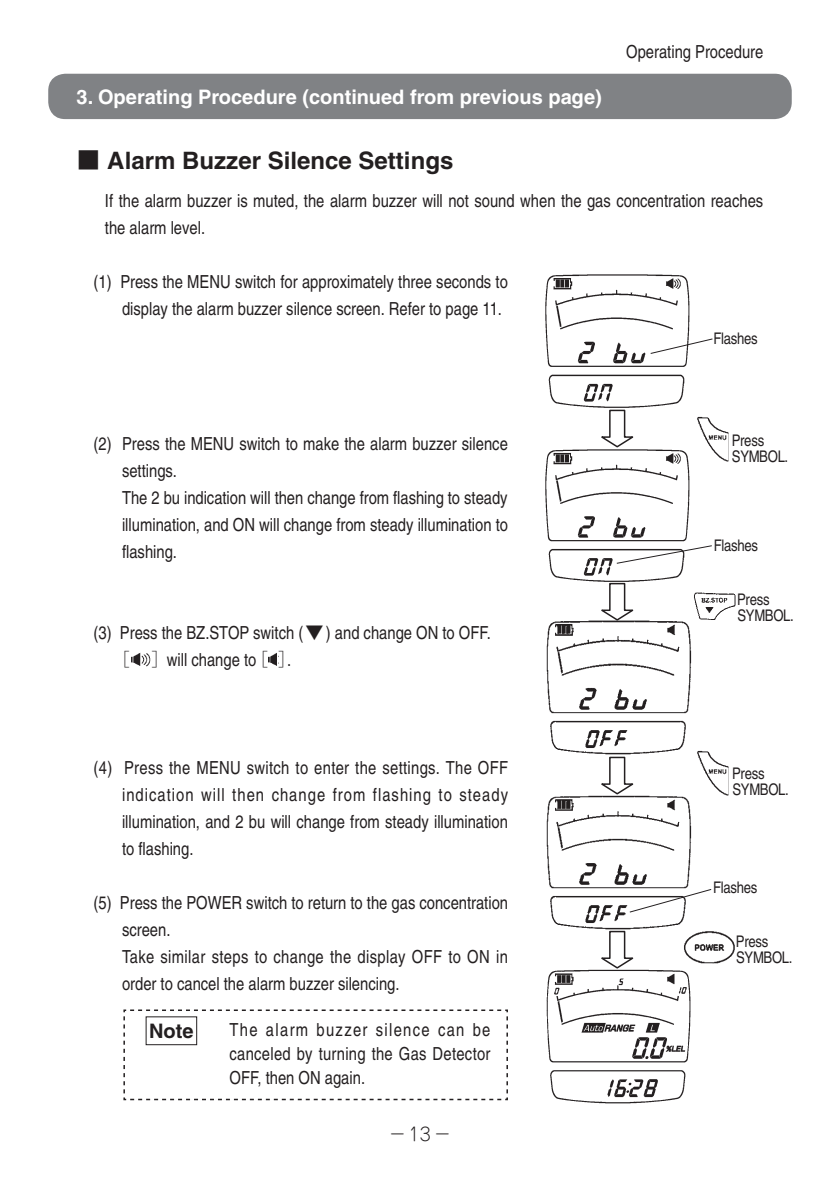
<style>
.page{position:relative;width:840px;height:1191px;background:#fff}
.page>*{position:absolute;margin:0;border:0;box-sizing:border-box;transform-origin:0 0}
.t1{font:700 24px "Helvetica";color:#231f20}
.t2{font:700 20px "Helvetica";color:#fff}
.t3{font:700 20px "Helvetica";color:#231f20}
.t4{font:condensed 18px/27px "Helvetica";color:#231f20}
.t5{font:300 18px "Jun 101 Pro";color:#231f20}
.t6{font:condensed 16px/16px "Helvetica";letter-spacing:-.02em;color:#231f20}
.s1{font-family:"Koz Go Pro";font-weight:800}
.s2{font-family:"Koz Go Pro";font-weight:800;font-stretch:normal}
.s3{font-family:"Koz Min Pro";font-stretch:normal}
</style>
<div class="page">
<img style="left:131px;top:652px;width:20px;height:15px">
<img style="left:268px;top:652px;width:9px;height:14px">
<div style="left:48px;top:74px;width:743px;height:45px;background:#808285;border-radius:17px"></div>
<svg style="left:123px;top:1009px;width:385px;height:92px"></svg>
<img style="left:546px;top:620px;width:146px;height:135px">
<img style="left:545px;top:274px;width:145px;height:134px">
<img style="left:545px;top:449px;width:145px;height:133px">
<svg style="left:601px;top:409px;width:33px;height:39px"></svg>
<svg style="left:596px;top:582px;width:41px;height:39px"></svg>
<svg style="left:601px;top:756px;width:33px;height:34px"></svg>
<svg style="left:601px;top:931px;width:33px;height:34px"></svg>
<img style="left:694px;top:592px;width:42px;height:28px">
<img style="left:546px;top:790px;width:146px;height:141px">
<img style="left:697px;top:750px;width:31px;height:45px">
<img style="left:697px;top:416px;width:31px;height:45px">
<img style="left:682px;top:930px;width:53px;height:33px">
<img style="left:546px;top:965px;width:145px;height:139px">
<svg style="left:649px;top:338px;width:63px;height:16px"></svg>
<svg style="left:616px;top:545px;width:96px;height:19px"></svg>
<svg style="left:629px;top:888px;width:82px;height:24px"></svg>
<p class="t2" style="left:77px;top:84px;width:526px">3. Operating Procedure (continued from previous page)</p>
<p class="t4" style="left:626px;top:38px;width:139px">Operating Procedure</p>
<h1 class="t1" style="left:77px;top:145px;width:378px"><span class="s1">■</span> Alarm Buzzer Silence Settings</h1>
<p class="t4" style="left:105px;top:187px;width:659px">If the alarm buzzer is muted, the alarm buzzer will not sound when the gas concentration reaches the alarm level.</p>
<p class="t4" style="left:122px;top:268px;width:387px;text-indent:-28px">(1) Press the MENU switch for approximately three seconds to display the alarm buzzer silence screen. Refer to page 11.</p>
<p class="t4" style="left:122px;top:430px;width:387px;text-indent:-28px">(2) Press the MENU switch to make the alarm buzzer silence settings.<br>The 2 bu indication will then change from flashing to steady illumination, and ON will change from steady illumination to flashing.</p>
<p class="t4" style="left:112px;top:619px;width:380px;text-indent:-18px">(3) Press the BZ.STOP switch (<span class="s2">▼</span>) and change ON to OFF.<span class="s3">［ ］</span>will change to<span class="s3">［］</span>.</p>
<p class="t4" style="left:122px;top:754px;width:387px;text-align:justify;text-indent:-28px">(4) Press the MENU switch to enter the settings. The OFF indication will then change from flashing to steady illumination, and 2 bu will change from steady illumination to flashing.</p>
<p class="t4" style="left:122px;top:889px;width:387px;text-indent:-28px">(5) Press the POWER switch to return to the gas concentration screen.<br>Take similar steps to change the display OFF to ON in order to cancel the alarm buzzer silencing.</p>
<p class="t3" style="left:149px;top:1018px;width:46px">Note</p>
<p class="t4" style="left:229px;top:1018px;width:262px;line-height:24px;text-align:justify">The alarm buzzer silence can be canceled by turning the Gas Detector OFF, then ON again.</p>
<p class="t5" style="left:388px;top:1120px;width:65px">−13−</p>
<p class="t6" style="left:713px;top:331px;width:46px">Flashes</p>
<p class="t6" style="left:731px;top:432px;width:58px">Press<br>SYMBOL.</p>
<p class="t6" style="left:713px;top:537px;width:46px">Flashes</p>
<p class="t6" style="left:736px;top:591px;width:58px">Press<br>SYMBOL.</p>
<p class="t6" style="left:731px;top:765px;width:58px">Press<br>SYMBOL.</p>
<p class="t6" style="left:712px;top:879px;width:46px">Flashes</p>
<p class="t6" style="left:735px;top:933px;width:58px">Press<br>SYMBOL.</p>
</div>
